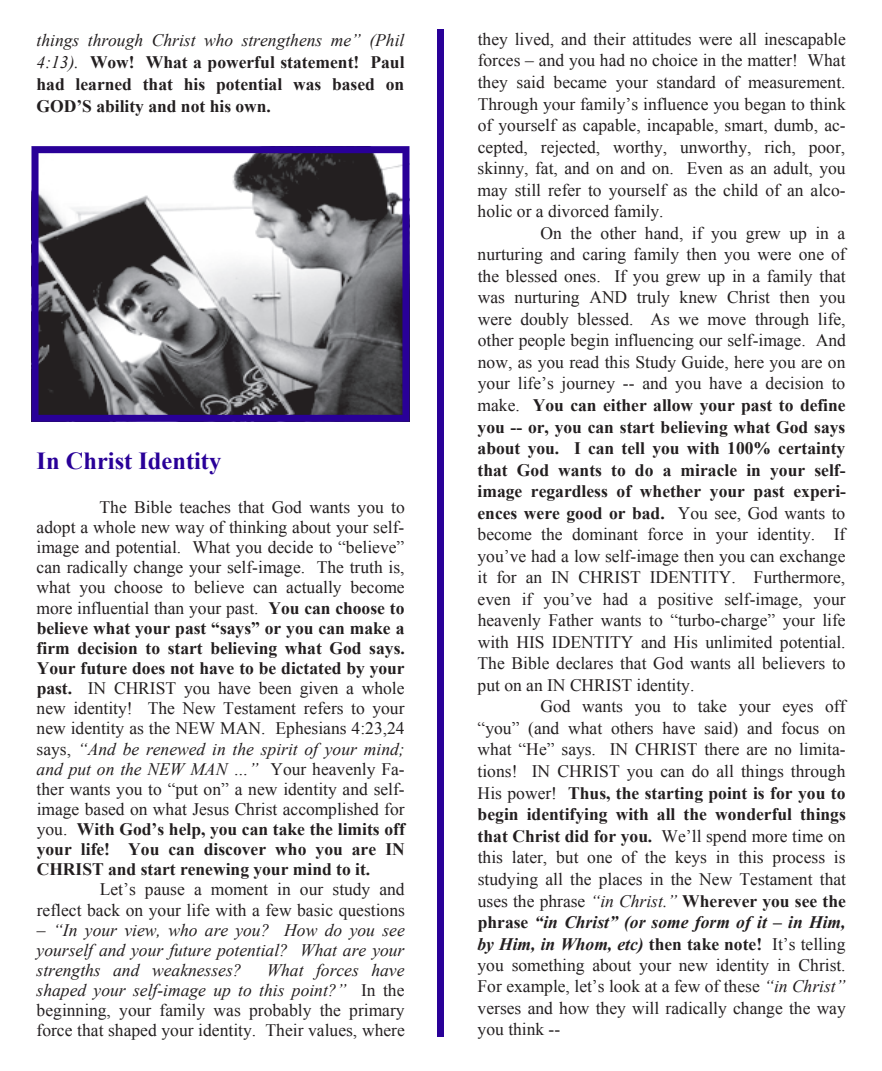
<style>
.page{position:relative;width:882px;height:1071px;background:#fff}
.page>*{position:absolute;margin:0;border:0;box-sizing:border-box;transform-origin:0 0}
.t1{font:700 24.5px "Times New Roman";color:#290098}
.t2{font:17.5px/21.5px "Times New Roman";color:#231f20;text-align:justify}
.t3{font:700 17.5px/22.2px "Times New Roman";color:#231f20;text-align:justify}
.t4{font:italic 17.5px/20.1px "Times New Roman";color:#231f20;text-align:justify}
.s1{font-weight:400;font-style:italic}
.s2{font-weight:700}
.s3{font-style:italic}
.s4{font-style:normal}
.s5{font-weight:700;font-style:italic}
</style>
<div class="page">
<div style="left:438px;top:29px;width:6px;height:1008px;background:#290098"></div>
<svg style="left:32px;top:146px;width:378px;height:276px"></svg>
<p class="t3" style="left:37px;top:28px;width:370px"><span class="s1">things through Christ who strengthens me” (Phil 4:13).</span> Wow! What a powerful statement! Paul had learned that his potential was based on GOD’S ability and not his own.</p>
<h1 class="t1" style="left:37px;top:444px;width:186px">In Christ Identity</h1>
<p class="t2" style="left:37px;top:497px;width:370px;line-height:20.1px;text-indent:63px">The Bible teaches that God wants you to adopt a whole new way of thinking about your self&shy;image and potential. What you decide to “believe” can radically change your self-image. The truth is, what you choose to believe can actually become more influential than your past. <span class="s2">You can choose to believe what your past “says” or you can make a firm decision to start believing what God says.<br>Your future does not have to be dictated by your past.</span> IN CHRIST you have been given a whole new identity! The New Testament refers to your new identity as the NEW MAN. Ephesians 4:23,24 says, <span class="s3">“And be renewed in the spirit of your mind; and put on the NEW MAN …”</span> Your heavenly Fa&shy;ther wants you to “put on” a new identity and self&shy;image based on what Jesus Christ accomplished for you. <span class="s2">With God’s help, you can take the limits off your life! You can discover who you are IN CHRIST and start renewing your mind to it.</span></p>
<p class="t2" style="left:37px;top:879px;width:370px;line-height:20.1px;text-align:right">Let’s pause a moment in our study and<br>reflect back on your life with a few basic questions</p>
<p class="t4" style="left:37px;top:919px;width:370px"><span class="s4">–</span> “In your view, who are you? How do you see yourself and your future potential? What are your strengths and weaknesses?</p>
<p class="t2" style="left:37px;top:960px;width:370px;line-height:20.1px;text-indent:230px"><span class="s3">What forces have shaped your self-image up to this point?”</span> In the beginning, your family was probably the primary force that shaped your identity. Their values, where</p>
<p class="t2" style="left:478px;top:28px;width:370px">they lived, and their attitudes were all inescapable forces – and you had no choice in the matter! What they said became your standard of measurement.<br>Through your family’s influence you began to think of yourself as capable, incapable, smart, dumb, ac&shy;cepted, rejected, worthy, unworthy, rich, poor, skinny, fat, and on and on. Even as an adult, you may still refer to yourself as the child of an alco&shy;holic or a divorced family.</p>
<p class="t2" style="left:478px;top:222px;width:370px;text-indent:63px">On the other hand, if you grew up in a nurturing and caring family then you were one of the blessed ones. If you grew up in a family that was nurturing AND truly knew Christ then you were doubly blessed. As we move through life, other people begin influencing our self-image. And now, as you read this Study Guide, here you are on your life’s journey -- and you have a decision to make. <span class="s2">You can either allow your past to define you -- or, you can start believing what God says about you. I can tell you with 100% certainty that God wants to do a miracle in your self&shy;image regardless of whether your past experi&shy;ences were good or bad.</span> You see, God wants to become the dominant force in your identity. If you’ve had a low self-image then you can exchange it for an IN CHRIST IDENTITY. Furthermore, even if you’ve had a positive self-image, your heavenly Father wants to “turbo-charge” your life with HIS IDENTITY and His unlimited potential.<br>The Bible declares that God wants all believers to put on an IN CHRIST identity.</p>
<p class="t2" style="left:478px;top:696px;width:370px;text-indent:63px">God wants you to take your eyes off “you” (and what others have said) and focus on what “He” says. IN CHRIST there are no limita&shy;tions! IN CHRIST you can do all things through His power! <span class="s2">Thus, the starting point is for you to begin identifying with all the wonderful things that Christ did for you.</span> We’ll spend more time on this later, but one of the keys in this process is studying all the places in the New Testament that uses the phrase <span class="s3">“in Christ.”</span> <span class="s2">Wherever you see the phrase</span> <span class="s5">“in Christ” (or some form of it – in Him, by Him, in Whom, etc)</span> <span class="s2">then take note!</span> It’s telling you something about your new identity in Christ.<br>For example, let’s look at a few of these <span class="s3">“in Christ” </span>verses and how they will radically change the way you think --</p>
</div>
